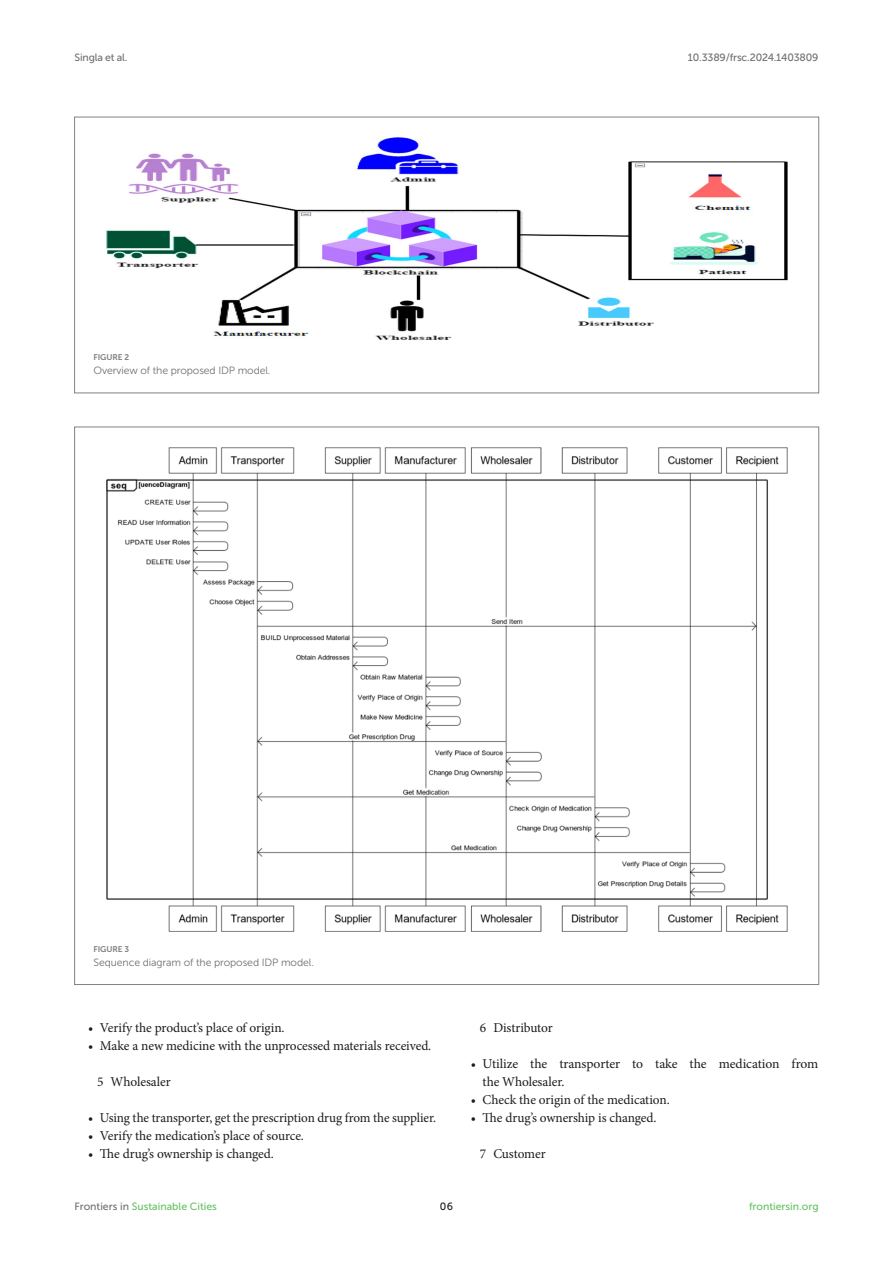
<style>
.page{position:relative;width:893px;height:1263px;background:#fff}
.page>*{position:absolute;margin:0;border:0;box-sizing:border-box;transform-origin:0 0}
.BL_ABW{font:13.5px/18px "Minion Pro";letter-spacing:-.005em;color:#1b1c1b}
.BL_BLW{font:13.5px "Minion Pro";letter-spacing:-.01em;color:#1b1c1b}
.BL_MID{font:13.5px "Minion Pro";letter-spacing:-.005em;color:#1b1c1b}
.NL_MID{font:13.5px "Minion Pro";letter-spacing:-.01em;color:#1b1c1b}
.FIG_LEG{font:10.5px "Museo Sans 300";letter-spacing:-.01em;color:#706f70}
.t1{font:10.5px "Museo Sans 500";color:#65c161}
.t2{font:10.5px "Museo Sans 500";letter-spacing:-.015em;color:#706f70}
.t3{font:10.5px "Museo Sans 500";color:#1b1c1b}
.FIG_HD{font:8.25px "Museo Sans 700";letter-spacing:-.01em;color:#7e7f7f}
.s1{color:#706f70}
</style>
<div class="page">
<img style="left:106px;top:137px;width:682px;height:203px">
<img style="left:106px;top:447px;width:682px;height:485px">
<p class="t2" style="left:74px;top:51px;width:55px">Singla et al.</p>
<p class="t2" style="left:688px;top:51px;width:132px">10.3389/frsc.2024.1403809</p>
<p class="FIG_HD" style="left:94px;top:353px;width:37px">FIGURE 2</p>
<p class="FIG_LEG" style="left:94px;top:365px;width:178px">Overview of the proposed IDP model.</p>
<p class="FIG_HD" style="left:94px;top:945px;width:37px">FIGURE 3</p>
<p class="FIG_LEG" style="left:94px;top:956px;width:222px">Sequence diagram of the proposed IDP model.</p>
<p class="BL_MID" style="left:88px;top:1019px;width:198px">• Verify the product’s place of origin.</p>
<p class="BL_BLW" style="left:88px;top:1037px;width:345px">• Make a new medicine with the unprocessed materials received.</p>
<p class="NL_MID" style="left:97px;top:1073px;width:75px">5 Wholesaler</p>
<p class="BL_ABW" style="left:88px;top:1109px;width:349px">• Using the transporter, get the prescription drug from the supplier.</p>
<p class="BL_MID" style="left:88px;top:1127px;width:217px">• Verify the medication’s place of source.</p>
<p class="BL_BLW" style="left:88px;top:1145px;width:187px">• The drug’s ownership is changed.</p>
<p class="NL_MID" style="left:480px;top:1019px;width:74px">6 Distributor</p>
<p class="BL_ABW" style="left:483px;top:1055px;width:337px;text-indent:-12px">• Utilize the transporter to take the medication from the Wholesaler.</p>
<p class="BL_MID" style="left:471px;top:1091px;width:201px">• Check the origin of the medication.</p>
<p class="BL_BLW" style="left:471px;top:1109px;width:187px">• The drug’s ownership is changed.</p>
<p class="NL_MID" style="left:480px;top:1145px;width:67px">7 Customer</p>
<p class="t1" style="left:74px;top:1200px;width:144px"><span class="s1">Frontiers in</span> Sustainable Cities</p>
<p class="t3" style="left:440px;top:1200px;width:15px">06</p>
<p class="t1" style="left:749px;top:1200px;width:71px">frontiersin.org</p>
</div>
